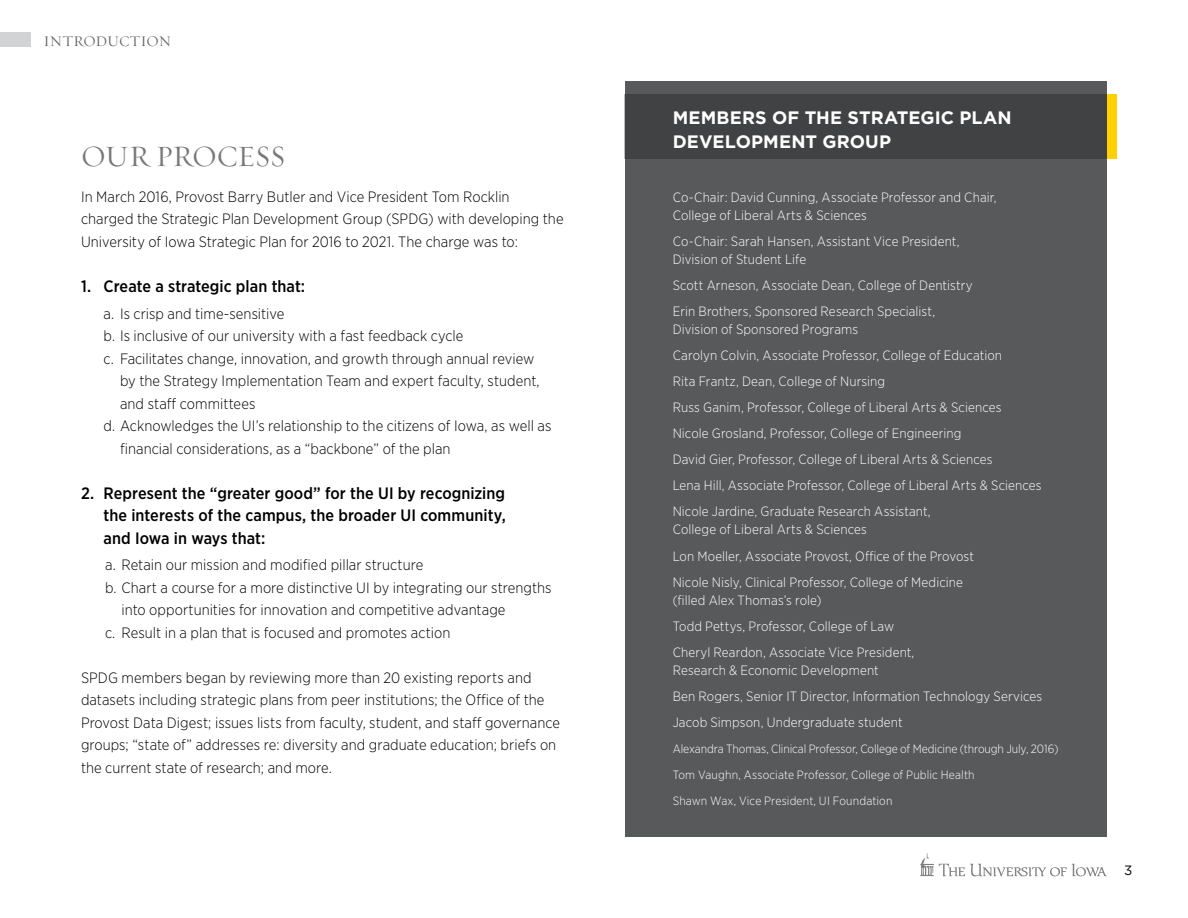
<style>
.page{position:relative;width:1188px;height:918px;background:#fff}
.page>*{position:absolute;margin:0;border:0;box-sizing:border-box;transform-origin:0 0}
.t1{font:30px "Requiem Display";letter-spacing:-.015em;color:#77787b}
.t2{font:700 18px/24px "Gotham";letter-spacing:.005em;color:#fff}
.t3{font:500 16.5px/22.5px "Gotham Narrow";letter-spacing:.005em;color:#000;text-align:justify}
.t4{font:300 15px/22.5px "Gotham Narrow";letter-spacing:.005em;color:#000}
.t5{font:15px "Requiem Display";letter-spacing:-.005em;color:#636466}
.t6{font:300 13.5px/26.1px "Gotham Narrow";letter-spacing:.01em;color:#fff}
.t7{font:13.5px "Gotham";color:#000}
.t8{font:300 12px/26.1px "Gotham Narrow";letter-spacing:.005em;color:#fff}
</style>
<div class="page">
<svg style="left:920px;top:853px;width:187px;height:24px"></svg>
<div style="left:0;top:32px;width:31px;height:15px;background:#d1d3d4"></div>
<div style="left:625px;top:81px;width:482px;height:756px;background:#58595b"></div>
<div style="left:1107px;top:95px;width:9px;height:64px;background:#ffd100"></div>
<div style="left:625px;top:95px;width:482px;height:64px;background:#414243"></div>
<p class="t5" style="left:44px;top:30px;width:129px">INTRODUCTION</p>
<h1 class="t1" style="left:81px;top:135px;width:206px">OUR PROCESS</h1>
<p class="t4" style="left:81px;top:185px;width:484px">In March 2016, Provost Barry Butler and Vice President Tom Rocklin charged the Strategic Plan Development Group (SPDG) with developing the<br>University of Iowa Strategic Plan for 2016 to 2021. The charge was to:</p>
<p class="t3" style="left:81px;top:274px;width:226px">1. Create a strategic plan that:</p>
<p class="t4" style="left:104px;top:302px;width:182px">a. Is crisp and time-sensitive</p>
<p class="t4" style="left:104px;top:324px;width:362px">b. Is inclusive of our university with a fast feedback cycle</p>
<p class="t4" style="left:104px;top:347px;width:432px">c. Facilitates change, innovation, and growth through annual review</p>
<p class="t4" style="left:120px;top:369px;width:421px">by the Strategy Implementation Team and expert faculty, student,</p>
<p class="t4" style="left:120px;top:392px;width:137px">and staff committees</p>
<p class="t4" style="left:104px;top:414px;width:449px">d. Acknowledges the UI’s relationship to the citizens of Iowa, as well as</p>
<p class="t4" style="left:120px;top:437px;width:332px">financial considerations, as a “backbone” of the plan</p>
<p class="t3" style="left:104px;top:481px;width:404px;text-indent:-23px">2. Represent the “greater good” for the UI by recognizing the interests of the campus, the broader UI community, and Iowa in ways that:</p>
<p class="t4" style="left:105px;top:553px;width:320px">a. Retain our mission and modified pillar structure</p>
<p class="t4" style="left:105px;top:576px;width:448px">b. Chart a course for a more distinctive UI by integrating our strengths</p>
<p class="t4" style="left:122px;top:598px;width:386px">into opportunities for innovation and competitive advantage</p>
<p class="t4" style="left:105px;top:621px;width:347px">c. Result in a plan that is focused and promotes action</p>
<p class="t4" style="left:81px;top:666px;width:481px">SPDG members began by reviewing more than 20 existing reports and datasets including strategic plans from peer institutions; the Office of the Provost Data Digest; issues lists from faculty, student, and staff governance groups; “state of” addresses re: diversity and graduate education; briefs on the current state of research; and more.</p>
<p class="t2" style="left:673px;top:105px;width:340px">MEMBERS OF THE STRATEGIC PLAN<br>DEVELOPMENT GROUP</p>
<p class="t6" style="left:673px;top:187px;width:325px;line-height:18px">Co-Chair: David Cunning, Associate Professor and Chair,<br>College of Liberal Arts &amp; Sciences</p>
<p class="t6" style="left:673px;top:232px;width:288px;line-height:18px">Co-Chair: Sarah Hansen, Assistant Vice President,<br>Division of Student Life</p>
<p class="t6" style="left:673px;top:272px;width:302px">Scott Arneson, Associate Dean, College of Dentistry<br>Erin Brothers, Sponsored Research Specialist,</p>
<p class="t6" style="left:673px;top:316px;width:371px">Division of Sponsored Programs<br>Carolyn Colvin, Associate Professor, College of Education<br>Rita Frantz, Dean, College of Nursing<br>Russ Ganim, Professor, College of Liberal Arts &amp; Sciences<br>Nicole Grosland, Professor, College of Engineering<br>David Gier, Professor, College of Liberal Arts &amp; Sciences<br>Lena Hill, Associate Professor, College of Liberal Arts &amp; Sciences Nicole Jardine, Graduate Research Assistant,</p>
<p class="t6" style="left:673px;top:516px;width:303px">College of Liberal Arts &amp; Sciences<br>Lon Moeller, Associate Provost, Office of the Provost<br>Nicole Nisly, Clinical Professor, College of Medicine</p>
<p class="t6" style="left:673px;top:587px;width:243px">(filled Alex Thomas’s role)<br>Todd Pettys, Professor, College of Law<br>Cheryl Reardon, Associate Vice President,</p>
<p class="t6" style="left:673px;top:657px;width:371px">Research &amp; Economic Development<br>Ben Rogers, Senior IT Director, Information Technology Services<br>Jacob Simpson, Undergraduate student</p>
<p class="t8" style="left:673px;top:736px;width:387px">Alexandra Thomas, Clinical Professor, College of Medicine (through July, 2016)<br>Tom Vaughn, Associate Professor, College of Public Health<br>Shawn Wax, Vice President, UI Foundation</p>
<p class="t7" style="left:1124px;top:862px;width:10px">3</p>
</div>
